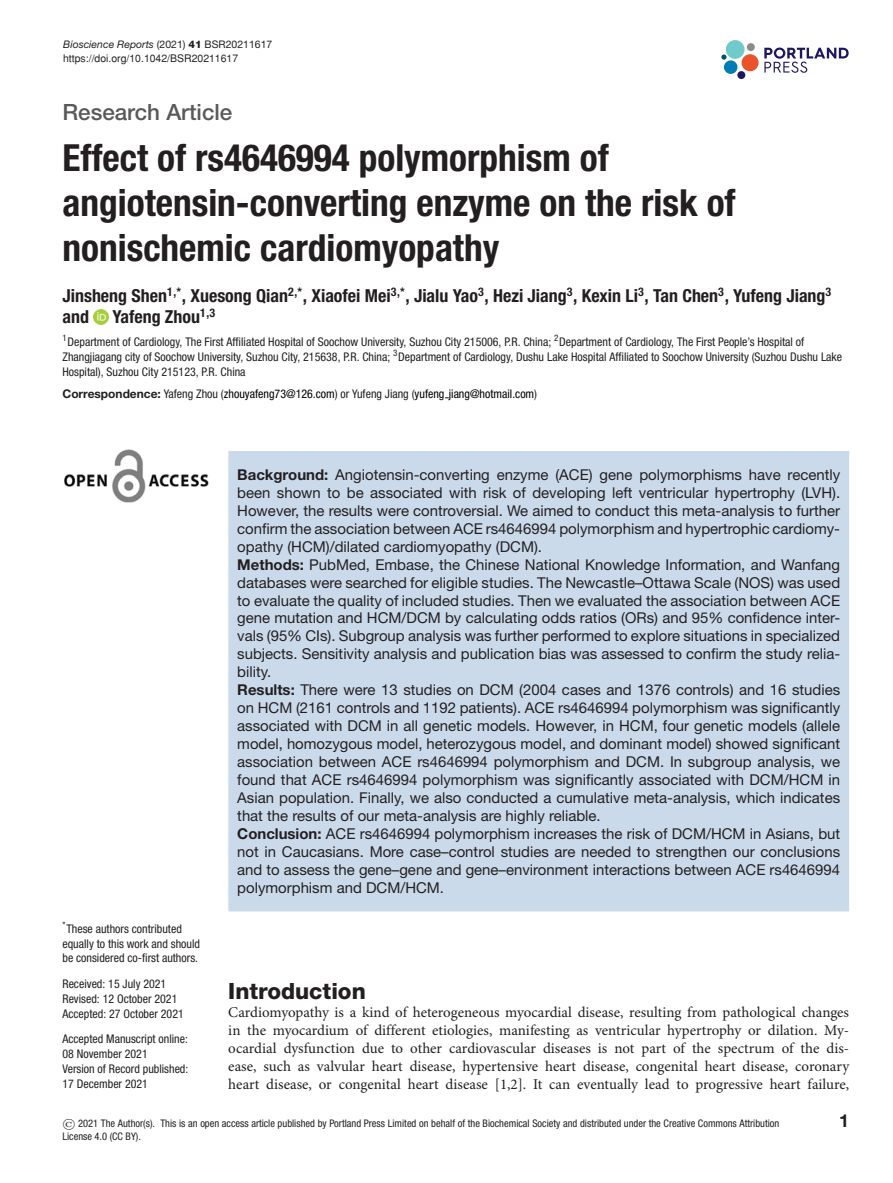
<style>
.page{position:relative;width:893px;height:1183px;background:#fff}
.page>*{position:absolute;margin:0;border:0;box-sizing:border-box;transform-origin:0 0}
.t1{font:700 condensed 37.35px/44.8px "Helvetica Neue LT Std";color:#231f20}
.t2{font:500 22.35px "Helvetica Neue LT Std";color:#58595b}
.t3{font:800 22.35px "Helvetica Neue LT Std";color:#231f20}
.t4{font:700 condensed 18px/20.9px "Helvetica Neue LT Std";color:#231f20}
.t5{font:700 18px "Helvetica Neue LT Std";color:#231f20}
.t6{font:15px/18px "Helvetica Neue LT Std";color:#231f20}
.t7{font:15px/18px "Minion Pro";color:#231f20;text-align:justify}
.t8{font:condensed 12px/15px "Helvetica Neue LT Std";color:#231f20}
.t9{font:condensed 12px "Helvetica Neue LT Std";color:#000}
.t10{font:condensed 10.5px/13.5px "Helvetica Neue LT Std";color:#231f20}
.t11{font:italic 10.5px "Helvetica Neue LT Std";color:#231f20}
.t12{font:10.5px "Helvetica";color:#231f20}
.s1{font-style:normal}
.s2{font-weight:800;font-style:normal}
.s3{font-weight:700;font-stretch:normal;color:#231f20}
.s4{color:#231f20}
.s5{font-weight:700}
.s6{font-family:"SFRM0700";font-stretch:normal}
</style>
<div class="page">
<svg style="left:764px;top:48px;width:85px;height:25px"></svg>
<div style="left:726px;top:40px;width:18px;height:19px;background:#70cacb;border-radius:50%"></div>
<div style="left:741px;top:54px;width:18px;height:17px;background:#ea5329;border-radius:50%"></div>
<div style="left:724px;top:60px;width:13px;height:14px;background:#007db5;border-radius:50%"></div>
<div style="left:737px;top:71px;width:8px;height:8px;background:#1d1760;border-radius:50%"></div>
<div style="left:747px;top:43px;width:8px;height:8px;background:#888c85;border-radius:50%"></div>
<svg style="left:721px;top:54px;width:5px;height:6px"></svg>
<img style="left:93px;top:310px;width:15px;height:15px">
<img style="left:64px;top:449px;width:145px;height:53px">
<div style="left:228px;top:451px;width:621px;height:460px;background:#cbdaeb"></div>
<p class="t11" style="left:63px;top:40px;width:211px">Bioscience Reports <span class="s1">(2021)</span> <span class="s2">41</span> <span class="s1">BSR20211617</span></p>
<p class="t12" style="left:63px;top:54px;width:177px">https://doi.org/10.1042/BSR20211617</p>
<h2 class="t2" style="left:62px;top:104px;width:171px">Research Article</h2>
<h1 class="t1" style="left:62px;top:138px;width:675px">Effect of rs4646994 polymorphism of angiotensin-converting enzyme on the risk of nonischemic cardiomyopathy</h1>
<p class="t4" style="left:62px;top:287px;width:770px">Jinsheng Shen<sup>1,*</sup>, Xuesong Qian<sup>2,*</sup>, Xiaofei Mei<sup>3,*</sup>, Jialu Yao<sup>3</sup>, Hezi Jiang<sup>3</sup>, Kexin Li<sup>3</sup>, Tan Chen<sup>3</sup>, Yufeng Jiang<sup>3 </sup>and</p>
<p class="t4" style="left:113px;top:308px;width:104px">Yafeng Zhou<sup>1,3</sup></p>
<p class="t8" style="left:62px;top:335px;width:781px"><sup>1</sup>Department of Cardiology, The First Affiliated Hospital of Soochow University, Suzhou City 215006, P.R. China; <sup>2</sup>Department of Cardiology, The First People’s Hospital of<br>Zhangjiagang city of Soochow University, Suzhou City, 215638, P.R. China; <sup>3</sup>Department of Cardiology, Dushu Lake Hospital Affiliated to Soochow University (Suzhou Dushu Lake<br>Hospital), Suzhou City 215123, P.R. China</p>
<p class="t9" style="left:62px;top:389px;width:476px"><span class="s3">Correspondence:</span> <span class="s4">Yafeng Zhou (</span>zhouyafeng73@126.com<span class="s4">) or Yufeng Jiang (</span>yufeng jiang@hotmail.com<span class="s4">)</span></p>
<p class="t6" style="left:237px;top:467px;width:604px"><span class="s5">Background:</span> Angiotensin-converting enzyme (ACE) gene polymorphisms have recently been shown to be associated with risk of developing left ventricular hypertrophy (LVH).<br>However, the results were controversial. We aimed to conduct this meta-analysis to further confirm the association between ACE rs4646994 polymorphism and hypertrophic cardiomy&shy;opathy (HCM)/dilated cardiomyopathy (DCM).<br><span class="s5">Methods:</span> PubMed, Embase, the Chinese National Knowledge Information, and Wanfang databases were searched for eligible studies. The Newcastle–Ottawa Scale (NOS) was used to evaluate the quality of included studies. Then we evaluated the association between ACE gene mutation and HCM/DCM by calculating odds ratios (ORs) and 95% confidence inter&shy;vals (95% CIs). Subgroup analysis was further performed to explore situations in specialized subjects. Sensitivity analysis and publication bias was assessed to confirm the study relia&shy;bility.<br><span class="s5">Results:</span> There were 13 studies on DCM (2004 cases and 1376 controls) and 16 studies on HCM (2161 controls and 1192 patients). ACE rs4646994 polymorphism was significantly associated with DCM in all genetic models. However, in HCM, four genetic models (allele model, homozygous model, heterozygous model, and dominant model) showed significant association between ACE rs4646994 polymorphism and DCM. In subgroup analysis, we found that ACE rs4646994 polymorphism was significantly associated with DCM/HCM in Asian population. Finally, we also conducted a cumulative meta-analysis, which indicates that the results of our meta-analysis are highly reliable.<br><span class="s5">Conclusion:</span> ACE rs4646994 polymorphism increases the risk of DCM/HCM in Asians, but not in Caucasians. More case–control studies are needed to strengthen our conclusions and to assess the gene–gene and gene–environment interactions between ACE rs4646994 polymorphism and DCM/HCM.</p>
<p class="t8" style="left:62px;top:921px;width:139px"><sup>*</sup>These authors contributed equally to this work and should be considered co-first authors.</p>
<p class="t8" style="left:62px;top:976px;width:123px">Received: 15 July 2021<br>Revised: 12 October 2021<br>Accepted: 27 October 2021</p>
<p class="t8" style="left:62px;top:1032px;width:127px">Accepted Manuscript online:<br>08 November 2021<br>Version of Record published:<br>17 December 2021</p>
<h2 class="t3" style="left:228px;top:982px;width:139px">Introduction</h2>
<p class="t7" style="left:228px;top:1004px;width:622px">Cardiomyopathy is a kind of heterogeneous myocardial disease, resulting from pathological changes in the myocardium of different etiologies, manifesting as ventricular hypertrophy or dilation. My&shy;ocardial dysfunction due to other cardiovascular diseases is not part of the spectrum of the dis&shy;ease, such as valvular heart disease, hypertensive heart disease, congenital heart disease, coronary heart disease, or congenital heart disease [1,2]. It can eventually lead to progressive heart failure,</p>
<p class="t10" style="left:62px;top:1117px;width:718px"><span class="s6">©</span> 2021 The Author(s). This is an open access article published by Portland Press Limited on behalf of the Biochemical Society and distributed under the Creative Commons Attribution<br>License 4.0 (CC BY).</p>
<p class="t5" style="left:839px;top:1113px;width:11px">1</p>
</div>
